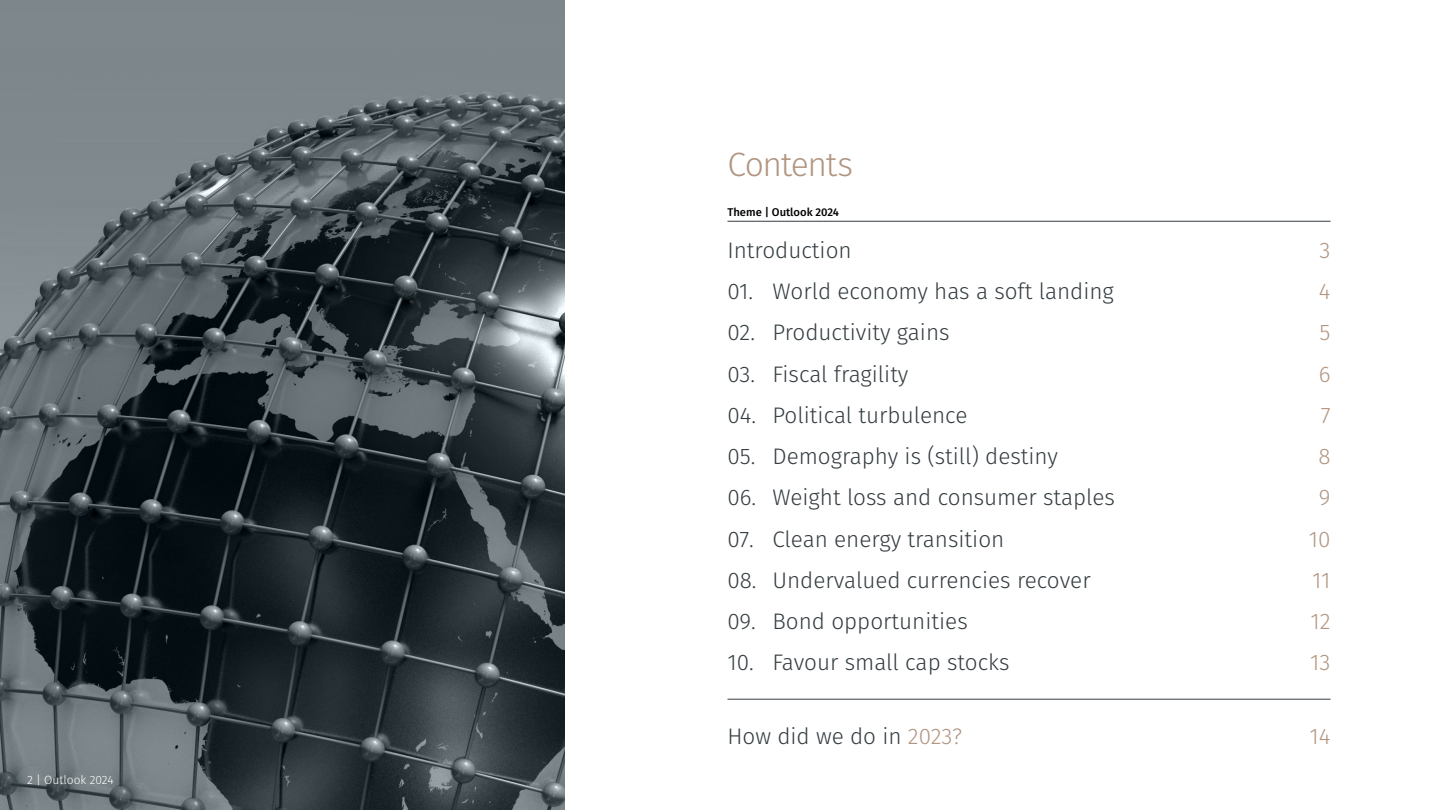
<style>
.page{position:relative;width:1440px;height:810px;background:#fff}
.page>*{position:absolute;margin:0;border:0;box-sizing:border-box;transform-origin:0 0}
.t1{font:300 33.75px "Fira Sans";letter-spacing:-.04em;color:#b19581}
.t2{font:300 22.5px/41.2px "Fira Sans";color:#333c40}
.t3{font:300 22.5px "Fira Sans";color:#b19581}
.t4{font:300 12px "Fira Sans";color:#fff}
.t5{font:500 11.25px "Fira Sans";color:#000}
.s1{color:#b19581}
</style>
<div class="page">
<hr style="left:728px;top:221px;width:602px;height:1px;background:#333c40">
<hr style="left:728px;top:699px;width:602px;height:1px;background:#333c40">
<svg style="left:0;top:0;width:565px;height:810px;background:#464f53"></svg>
<p class="t4" style="left:27px;top:771px;width:88px">2 | Outlook 2024</p>
<h1 class="t1" style="left:728px;top:140px;width:127px">Contents</h1>
<p class="t5" style="left:728px;top:203px;width:113px">Theme | Outlook 2024</p>
<p class="t2" style="left:728px;top:229px;width:126px">Introduction</p>
<p class="t3" style="left:1320px;top:234px;width:12px">3</p>
<p class="t2" style="left:772px;top:270px;width:343px">World economy has a soft landing</p>
<p class="t3" style="left:1319px;top:275px;width:13px">4</p>
<p class="t2" style="left:772px;top:312px;width:179px">Productivity gains</p>
<p class="t3" style="left:1320px;top:317px;width:12px">5</p>
<p class="t2" style="left:772px;top:353px;width:137px">Fiscal fragility</p>
<p class="t3" style="left:1319px;top:358px;width:13px">6</p>
<p class="t2" style="left:772px;top:394px;width:196px">Political turbulence</p>
<p class="t3" style="left:1321px;top:399px;width:11px">7</p>
<p class="t2" style="left:772px;top:435px;width:287px">Demography is (still) destiny</p>
<p class="t3" style="left:1318px;top:440px;width:14px">8</p>
<p class="t2" style="left:772px;top:477px;width:344px">Weight loss and consumer staples</p>
<p class="t3" style="left:1319px;top:481px;width:13px">9</p>
<p class="t2" style="left:772px;top:518px;width:233px">Clean energy transition</p>
<p class="t3" style="left:1309px;top:523px;width:23px">10</p>
<p class="t2" style="left:772px;top:559px;width:320px">Undervalued currencies recover</p>
<p class="t3" style="left:1312px;top:564px;width:20px">11</p>
<p class="t2" style="left:772px;top:600px;width:197px">Bond opportunities</p>
<p class="t3" style="left:1310px;top:605px;width:22px">12</p>
<p class="t2" style="left:772px;top:642px;width:239px">Favour small cap stocks</p>
<p class="t3" style="left:1310px;top:646px;width:22px">13</p>
<p class="t2" style="left:728px;top:271px;width:31px">01.<br>02.<br>03.<br>04.<br>05.<br>06.<br>07.<br>08.<br>09.<br>10.</p>
<p class="t2" style="left:728px;top:715px;width:236px">How did we do in <span class="s1">2023?</span></p>
<p class="t3" style="left:1310px;top:720px;width:22px">14</p>
</div>
